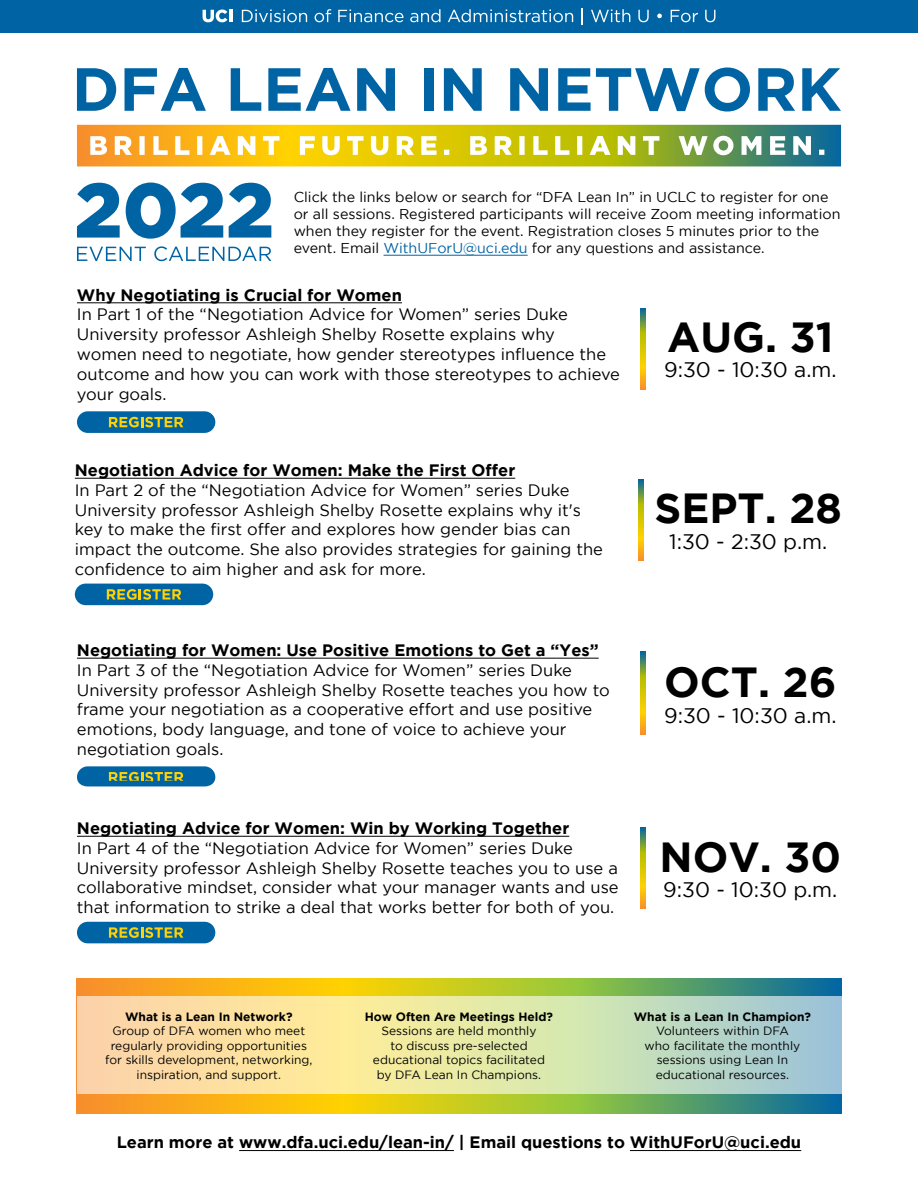
<style>
.page{position:relative;width:918px;height:1188px;background:#fff}
.page>*{position:absolute;margin:0;border:0;box-sizing:border-box;transform-origin:0 0}
.t1{font:700 42px "Gotham";color:#000}
.t2{font:21px "Gotham";color:#000}
.t3{font:16.5px/19.8px "Gotham";color:#000}
.t4{font:700 16.5px "Gotham";color:#000}
.t5{font:14.25px/17.1px "Gotham";color:#000}
.t6{font:12px/14.4px "Gotham";color:#000;text-align:center}
.t7{font:700 12px "Gotham";color:#000}
.s1{color:#0064a4}
</style>
<div class="page">
<div style="left:0;top:0;width:918px;height:32px;background:#0064a4"></div>
<svg style="left:203px;top:10px;width:24px;height:12px"></svg>
<hr style="left:229px;top:10px;width:4px;height:12px;background:#fff">
<svg style="left:242px;top:10px;width:65px;height:12px"></svg>
<svg style="left:315px;top:9px;width:16px;height:13px"></svg>
<svg style="left:338px;top:10px;width:65px;height:12px"></svg>
<svg style="left:410px;top:9px;width:31px;height:13px"></svg>
<svg style="left:448px;top:9px;width:125px;height:13px"></svg>
<svg style="left:582px;top:8px;width:1px;height:16px"></svg>
<svg style="left:591px;top:9px;width:39px;height:13px"></svg>
<svg style="left:638px;top:10px;width:11px;height:12px"></svg>
<svg style="left:657px;top:14px;width:5px;height:4px"></svg>
<svg style="left:671px;top:10px;width:27px;height:12px"></svg>
<svg style="left:705px;top:10px;width:10px;height:12px"></svg>
<svg style="left:77px;top:125px;width:764px;height:41px;background:#c9be47"></svg>
<svg style="left:77px;top:68px;width:39px;height:43px"></svg>
<svg style="left:125px;top:68px;width:81px;height:43px"></svg>
<svg style="left:231px;top:68px;width:30px;height:43px"></svg>
<svg style="left:268px;top:68px;width:83px;height:43px"></svg>
<svg style="left:357px;top:68px;width:38px;height:43px"></svg>
<div style="left:424px;top:68px;width:9px;height:43px;background:#0064a4"></div>
<svg style="left:444px;top:68px;width:38px;height:43px"></svg>
<svg style="left:510px;top:68px;width:38px;height:43px"></svg>
<svg style="left:558px;top:67px;width:192px;height:45px"></svg>
<svg style="left:758px;top:68px;width:37px;height:43px"></svg>
<svg style="left:802px;top:68px;width:39px;height:43px"></svg>
<hr style="left:384px;top:255px;width:144px;height:1px;background:#0064a4">
<svg style="left:77px;top:247px;width:69px;height:14px"></svg>
<svg style="left:154px;top:246px;width:117px;height:15px"></svg>
<svg style="left:77px;top:183px;width:43px;height:55px"></svg>
<svg style="left:126px;top:183px;width:97px;height:56px"></svg>
<svg style="left:229px;top:183px;width:42px;height:55px"></svg>
<svg style="left:641px;top:308px;width:4px;height:81px"></svg>
<svg style="left:641px;top:652px;width:4px;height:82px"></svg>
<svg style="left:641px;top:828px;width:4px;height:81px"></svg>
<hr style="left:77px;top:303px;width:325px;height:1px;background:#000">
<div style="left:77px;top:411px;width:138px;height:22px;background:#0064a4;border-radius:11px"></div>
<svg style="left:109px;top:417px;width:74px;height:10px"></svg>
<hr style="left:77px;top:658px;width:522px;height:1px;background:#000">
<svg style="left:77px;top:766px;width:138px;height:20px;background:#2b7893"></svg>
<hr style="left:77px;top:836px;width:492px;height:1px;background:#000">
<div style="left:77px;top:922px;width:138px;height:21px;background:#0064a4;border-radius:11px"></div>
<svg style="left:109px;top:927px;width:74px;height:11px"></svg>
<svg style="left:77px;top:978px;width:265px;height:135px;background:#fab01a"></svg>
<svg style="left:342px;top:978px;width:234px;height:135px;background:#cbcd21"></svg>
<svg style="left:576px;top:978px;width:265px;height:135px;background:#4d9872"></svg>
<svg style="left:77px;top:997px;width:764px;height:97px;background:#dedeae"></svg>
<hr style="left:239px;top:1150px;width:215px;height:1px;background:#000">
<hr style="left:630px;top:1150px;width:171px;height:1px;background:#000">
<svg style="left:639px;top:479px;width:4px;height:81px"></svg>
<hr style="left:75px;top:478px;width:440px;height:1px;background:#000">
<div style="left:75px;top:584px;width:138px;height:21px;background:#0064a4;border-radius:11px"></div>
<svg style="left:107px;top:589px;width:74px;height:11px"></svg>
<p class="t5" style="left:294px;top:188px;width:548px">Click the links below or search for “DFA Lean In” in UCLC to register for one or all sessions. Registered participants will receive Zoom meeting information when they register for the event. Registration closes 5 minutes prior to the event. Email <span class="s1">WithUForU@uci.edu</span> for any questions and assistance.</p>
<p class="t4" style="left:77px;top:285px;width:327px">Why Negotiating is Crucial for Women</p>
<p class="t3" style="left:77px;top:304px;width:545px">In Part 1 of the “Negotiation Advice for Women” series Duke University professor Ashleigh Shelby Rosette explains why<br>women need to negotiate, how gender stereotypes influence the outcome and how you can work with those stereotypes to achieve your goals.</p>
<p class="t4" style="left:75px;top:461px;width:442px">Negotiation Advice for Women: Make the First Offer</p>
<p class="t3" style="left:75px;top:480px;width:530px">In Part 2 of the “Negotiation Advice for Women” series Duke University professor Ashleigh Shelby Rosette explains why it's key to make the first offer and explores how gender bias can impact the outcome. She also provides strategies for gaining the confidence to aim higher and ask for more.</p>
<p class="t4" style="left:77px;top:641px;width:523px">Negotiating for Women: Use Positive Emotions to Get a “Yes”</p>
<p class="t3" style="left:77px;top:660px;width:534px">In Part 3 of the “Negotiation Advice for Women” series Duke University professor Ashleigh Shelby Rosette teaches you how to frame your negotiation as a cooperative effort and use positive emotions, body language, and tone of voice to achieve your negotiation goals.</p>
<p class="t4" style="left:77px;top:819px;width:494px">Negotiating Advice for Women: Win by Working Together</p>
<p class="t3" style="left:77px;top:838px;width:543px">In Part 4 of the “Negotiation Advice for Women” series Duke University professor Ashleigh Shelby Rosette teaches you to use a collaborative mindset, consider what your manager wants and use that information to strike a deal that works better for both of you.</p>
<h1 class="t1" style="left:667px;top:313px;width:168px">AUG. 31</h1>
<p class="t2" style="left:664px;top:358px;width:174px">9:30 - 10:30 a.m.</p>
<h1 class="t1" style="left:654px;top:484px;width:189px">SEPT. 28</h1>
<p class="t2" style="left:669px;top:530px;width:160px">1:30 - 2:30 p.m.</p>
<h1 class="t1" style="left:664px;top:658px;width:174px">OCT. 26</h1>
<p class="t2" style="left:664px;top:704px;width:174px">9:30 - 10:30 a.m.</p>
<h1 class="t1" style="left:659px;top:832px;width:183px">NOV. 30</h1>
<p class="t2" style="left:663px;top:878px;width:176px">9:30 - 10:30 p.m.</p>
<p class="t7" style="left:125px;top:1010px;width:169px">What is a Lean In Network?</p>
<p class="t6" style="left:105px;top:1024px;width:209px">Group of DFA women who meet regularly providing opportunities for skills development, networking, inspiration, and support.</p>
<p class="t7" style="left:365px;top:1010px;width:190px">How Often Are Meetings Held?</p>
<p class="t6" style="left:373px;top:1024px;width:173px">Sessions are held monthly<br>to discuss pre-selected educational topics facilitated by DFA Lean In Champions.</p>
<p class="t7" style="left:634px;top:1010px;width:179px">What is a Lean In Champion?</p>
<p class="t6" style="left:645px;top:1024px;width:157px">Volunteers within DFA who facilitate the monthly sessions using Lean In educational resources.</p>
<p class="t4" style="left:117px;top:1133px;width:686px">Learn more at www.dfa.uci.edu/lean-in/ | Email questions to WithUForU@uci.edu</p>
</div>
